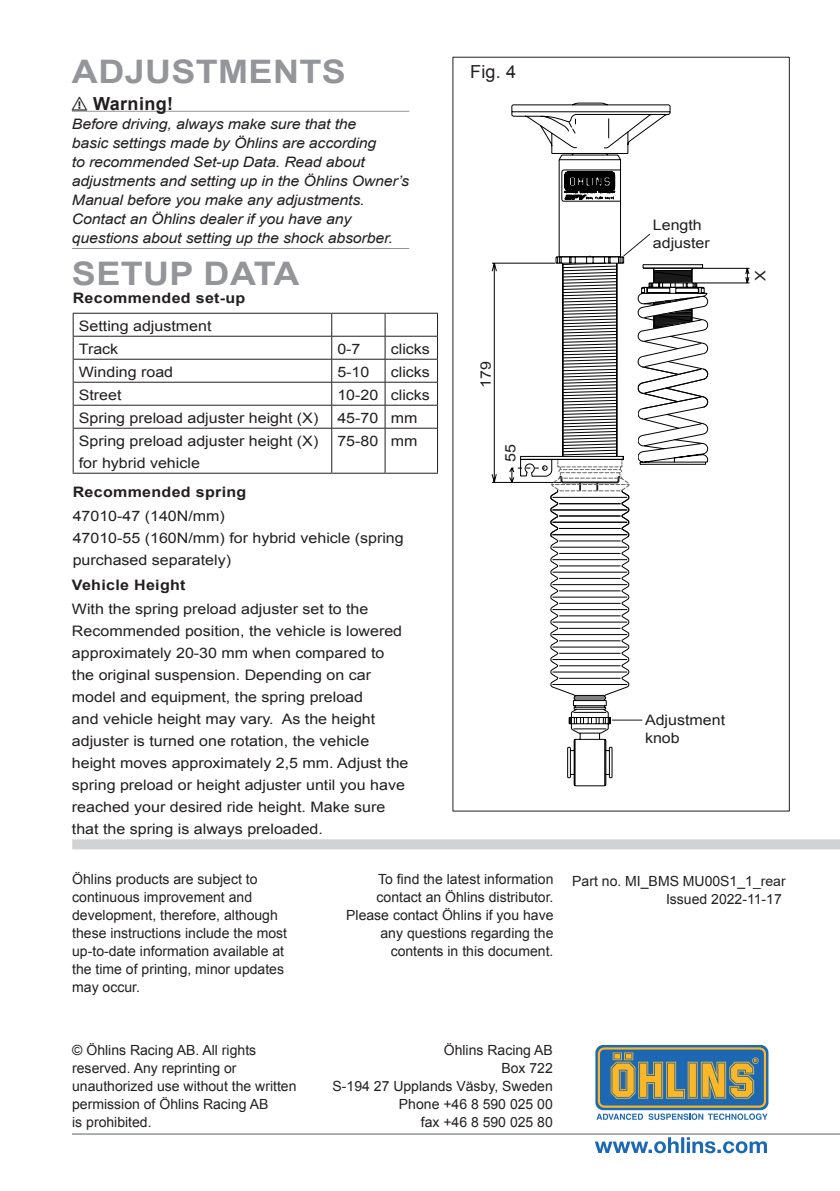
<style>
.page{position:relative;width:840px;height:1191px;background:#fff}
.page>*{position:absolute;margin:0;border:0;box-sizing:border-box;transform-origin:0 0}
.t1{font:700 32.4px "Arial";letter-spacing:.01em;color:#939598;scale:1.11 1}
.t2{font:700 18px "Arial";letter-spacing:.02em;color:#231f20}
.t3{font:18px "Arial";color:#231f20}
.t4{font:14.4px/22px "Arial";color:#231f20;scale:1.11 1}
.t5{font:italic 14.4px/19px "Arial";letter-spacing:-.01em;color:#231f20;scale:1.1 1}
.t6{font:700 14.4px "Arial";letter-spacing:.02em;color:#231f20;scale:1.11 1}
.t7{font:14px/18px "Arial";color:#231f20;text-align:right}
</style>
<div class="page">
<div style="left:72px;top:839px;width:767px;height:10px;background:#d1d2d4"></div>
<svg style="left:594px;top:1137px;width:172px;height:16px"></svg>
<hr style="left:72px;top:1133px;width:767px;height:1px;background:#939598">
<svg style="left:595px;top:1045px;width:173px;height:65px"></svg>
<svg style="left:597px;top:1047px;width:168px;height:60px;background:#778878"></svg>
<svg style="left:596px;top:1113px;width:46px;height:7px"></svg>
<svg style="left:648px;top:1113px;width:119px;height:7px"></svg>
<hr style="left:72px;top:111px;width:337px;height:1px;background:#939598">
<hr style="left:72px;top:248px;width:337px;height:1px;background:#939598">
<svg style="left:491px;top:103px;width:258px;height:683px"></svg>
<hr style="left:611px;top:719px;width:31px;height:1px;background:#231f20">
<hr style="left:73px;top:313px;width:258px;height:1px;background:#231f20">
<hr style="left:331px;top:313px;width:54px;height:1px;background:#231f20">
<hr style="left:385px;top:313px;width:53px;height:1px;background:#231f20">
<svg style="left:73px;top:314px;width:1px;height:114px"></svg>
<svg style="left:437px;top:314px;width:1px;height:114px"></svg>
<hr style="left:73px;top:428px;width:1px;height:45px;background:#231f20">
<hr style="left:437px;top:428px;width:1px;height:45px;background:#231f20">
<hr style="left:73px;top:473px;width:258px;height:1px;background:#231f20">
<hr style="left:331px;top:473px;width:54px;height:1px;background:#231f20">
<hr style="left:385px;top:473px;width:53px;height:1px;background:#231f20">
<hr style="left:74px;top:336px;width:257px;height:1px;background:#231f20">
<hr style="left:331px;top:336px;width:54px;height:1px;background:#231f20">
<hr style="left:385px;top:336px;width:52px;height:1px;background:#231f20">
<hr style="left:74px;top:359px;width:257px;height:1px;background:#231f20">
<hr style="left:331px;top:359px;width:54px;height:1px;background:#231f20">
<hr style="left:385px;top:359px;width:52px;height:1px;background:#231f20">
<hr style="left:74px;top:382px;width:257px;height:1px;background:#231f20">
<hr style="left:331px;top:382px;width:54px;height:1px;background:#231f20">
<hr style="left:385px;top:382px;width:52px;height:1px;background:#231f20">
<hr style="left:74px;top:405px;width:257px;height:1px;background:#231f20">
<hr style="left:331px;top:405px;width:54px;height:1px;background:#231f20">
<svg style="left:331px;top:314px;width:1px;height:114px"></svg>
<hr style="left:385px;top:405px;width:52px;height:1px;background:#231f20">
<svg style="left:384px;top:314px;width:1px;height:114px"></svg>
<hr style="left:74px;top:428px;width:257px;height:1px;background:#231f20">
<hr style="left:331px;top:428px;width:54px;height:1px;background:#231f20">
<hr style="left:331px;top:428px;width:1px;height:45px;background:#231f20">
<hr style="left:385px;top:428px;width:52px;height:1px;background:#231f20">
<hr style="left:384px;top:428px;width:1px;height:45px;background:#231f20">
<h1 class="t1" style="left:72px;top:50px;width:248px">ADJUSTMENTS</h1>
<p class="t2" style="left:72px;top:91px;width:103px">⚠ Warning!</p>
<p class="t5" style="left:72px;top:114px;width:308px">Before driving, always make sure that the<br>basic settings made by Öhlins are according<br>to recommended Set-up Data. Read about adjustments and setting up in the Öhlins Owner’s Manual before you make any adjustments.<br>Contact an Öhlins dealer if you have any questions about setting up the shock absorber.</p>
<h1 class="t1" style="left:72px;top:252px;width:206px">SETUP DATA</h1>
<p class="t6" style="left:73px;top:288px;width:157px">Recommended set-up</p>
<p class="t4" style="left:79px;top:314px;width:121px;line-height:23px">Setting adjustment<br>Track</p>
<p class="t4" style="left:337px;top:338px;width:22px">0-7</p>
<p class="t4" style="left:390px;top:338px;width:37px">clicks</p>
<p class="t4" style="left:79px;top:360px;width:86px">Winding road</p>
<p class="t4" style="left:337px;top:360px;width:30px">5-10</p>
<p class="t4" style="left:390px;top:360px;width:37px">clicks</p>
<p class="t4" style="left:79px;top:383px;width:40px">Street</p>
<p class="t4" style="left:337px;top:383px;width:85px">10-20 clicks</p>
<p class="t4" style="left:79px;top:406px;width:217px">Spring preload adjuster height (X)</p>
<p class="t4" style="left:337px;top:406px;width:74px">45-70 mm</p>
<p class="t4" style="left:79px;top:429px;width:217px">Spring preload adjuster height (X) for hybrid vehicle</p>
<p class="t4" style="left:337px;top:429px;width:74px">75-80 mm</p>
<p class="t6" style="left:73px;top:482px;width:158px">Recommended spring</p>
<p class="t4" style="left:73px;top:505px;width:299px">47010-47 (140N/mm)<br>47010-55 (160N/mm) for hybrid vehicle (spring purchased separately)</p>
<p class="t6" style="left:72px;top:575px;width:104px">Vehicle Height</p>
<p class="t4" style="left:72px;top:598px;width:304px">With the spring preload adjuster set to the Recommended position, the vehicle is lowered approximately 20-30 mm when compared to the original suspension. Depending on car model and equipment, the spring preload<br>and vehicle height may vary. As the height adjuster is turned one rotation, the vehicle height moves approximately 2,5 mm. Adjust the spring preload or height adjuster until you have reached your desired ride height. Make sure that the spring is always preloaded.</p>
<p class="t3" style="left:470px;top:60px;width:47px">Fig. 4</p>
<p class="t4" style="left:474px;top:388px;width:26px;rotate:-90deg">179</p>
<p class="t4" style="left:499px;top:462px;width:18px;rotate:-90deg">55</p>
<p class="t7" style="left:72px;top:870px;width:216px;text-align:left">Öhlins products are subject to continuous improvement and development, therefore, although these instructions include the most up-to-date information available at the time of printing, minor updates may occur.</p>
<p class="t7" style="left:346px;top:870px;width:209px">To find the latest information contact an Öhlins distributor.<br>Please contact Öhlins if you have any questions regarding the contents in this document.</p>
<p class="t7" style="left:72px;top:1041px;width:226px;text-align:left">© Öhlins Racing AB. All rights reserved. Any reprinting or unauthorized use without the written permission of Öhlins Racing AB<br>is prohibited.</p>
<p class="t7" style="left:332px;top:1041px;width:221px">Öhlins Racing AB<br>Box 722<br>S-194 27 Upplands Väsby, Sweden<br>Phone +46 8 590 025 00<br>fax +46 8 590 025 80</p>
<p class="t4" style="left:652px;top:216px;width:53px;line-height:18px">Length adjuster</p>
<p class="t4" style="left:749px;top:280px;width:11px;rotate:-90deg">X</p>
<p class="t4" style="left:644px;top:711px;width:74px;line-height:18px">Adjustment knob</p>
<p class="t7" style="left:572px;top:871px;width:215px">Part no. MI_BMS MU00S1_1_rear<br>Issued 2022-11-17</p>
</div>
